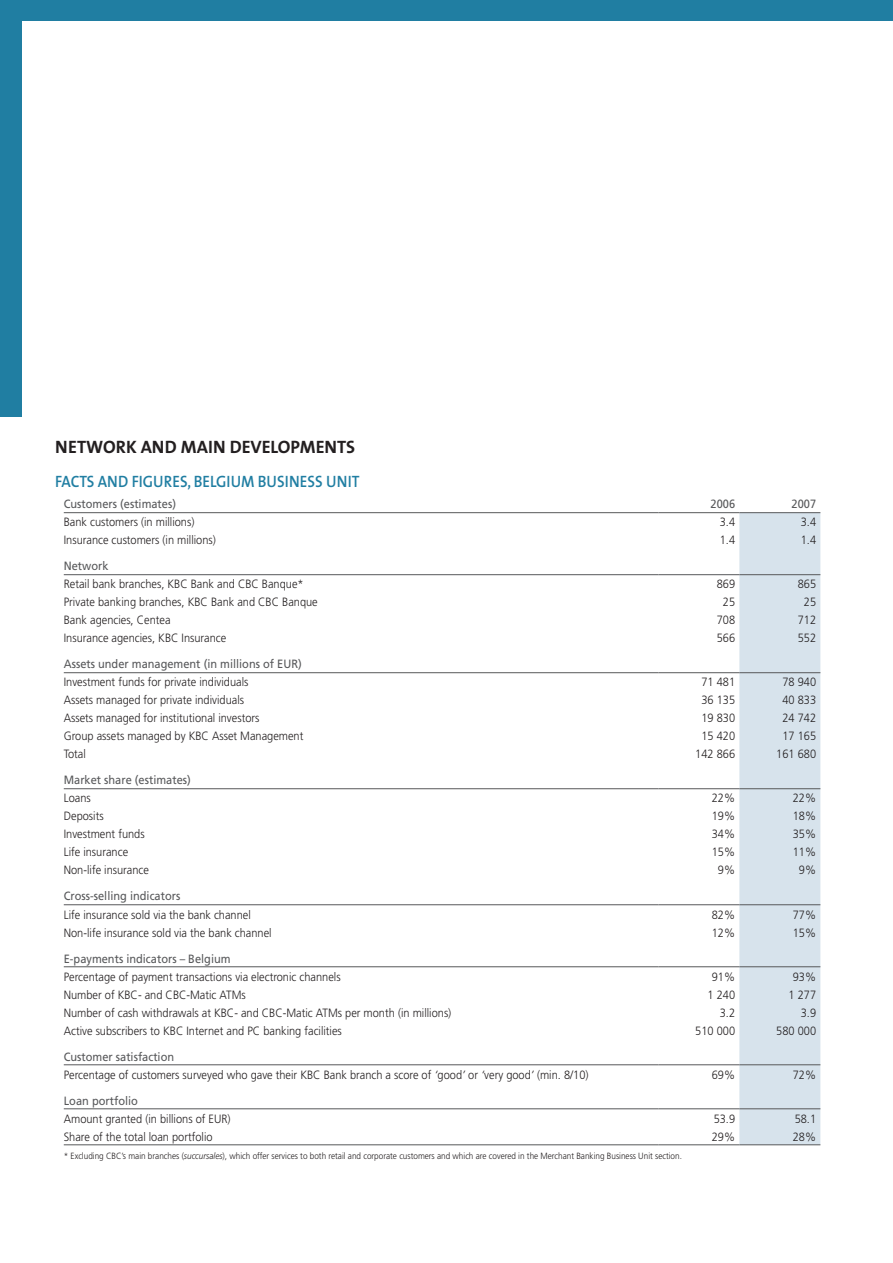
<style>
.page{position:relative;width:893px;height:1263px;background:#fff}
.page>*{position:absolute;margin:0;border:0;box-sizing:border-box;transform-origin:0 0}
.t1{font:700 18px "The Sans";letter-spacing:.02em;color:#231f20}
.t2{font:600 16.5px "The Sans";color:#207ea2;scale:.92 1}
.t3{font:300 12px/18px "Frutiger LT Std";color:#231f20;scale:.92 1}
.t4{font:12px "Frutiger LT Std";color:#57585a;scale:.92 1}
.t5{font:300 9px "Frutiger LT Std";color:#231f20;scale:.91 1}
.s1{font-weight:400;color:#57585a}
.s2{font-style:italic}
</style>
<div class="page">
<div style="left:0;top:0;width:893px;height:21px;background:#207ea2"></div>
<div style="left:0;top:0;width:21px;height:417px;background:#207ea2"></div>
<div style="left:739px;top:513px;width:81px;height:631px;background:#d7e3ec"></div>
<hr style="left:64px;top:512px;width:594px;height:1px;background:#57585a">
<hr style="left:658px;top:512px;width:81px;height:1px;background:#57585a">
<hr style="left:739px;top:512px;width:81px;height:1px;background:#57585a">
<hr style="left:64px;top:574px;width:594px;height:1px;background:#57585a">
<hr style="left:658px;top:574px;width:81px;height:1px;background:#57585a">
<hr style="left:739px;top:574px;width:81px;height:1px;background:#57585a">
<hr style="left:64px;top:672px;width:594px;height:1px;background:#57585a">
<hr style="left:658px;top:672px;width:81px;height:1px;background:#57585a">
<hr style="left:739px;top:672px;width:81px;height:1px;background:#57585a">
<hr style="left:64px;top:788px;width:594px;height:1px;background:#57585a">
<hr style="left:658px;top:788px;width:81px;height:1px;background:#57585a">
<hr style="left:739px;top:788px;width:81px;height:1px;background:#57585a">
<hr style="left:64px;top:904px;width:594px;height:1px;background:#57585a">
<hr style="left:658px;top:904px;width:81px;height:1px;background:#57585a">
<hr style="left:739px;top:904px;width:81px;height:1px;background:#57585a">
<hr style="left:64px;top:966px;width:594px;height:1px;background:#57585a">
<hr style="left:658px;top:966px;width:81px;height:1px;background:#57585a">
<hr style="left:739px;top:966px;width:81px;height:1px;background:#57585a">
<hr style="left:64px;top:1064px;width:594px;height:1px;background:#57585a">
<hr style="left:658px;top:1064px;width:81px;height:1px;background:#57585a">
<hr style="left:739px;top:1064px;width:81px;height:1px;background:#57585a">
<hr style="left:64px;top:1108px;width:594px;height:1px;background:#57585a">
<hr style="left:658px;top:1108px;width:81px;height:1px;background:#57585a">
<hr style="left:739px;top:1108px;width:81px;height:1px;background:#57585a">
<hr style="left:64px;top:1144px;width:594px;height:1px;background:#57585a">
<hr style="left:658px;top:1144px;width:81px;height:1px;background:#57585a">
<hr style="left:739px;top:1144px;width:81px;height:1px;background:#57585a">
<h1 class="t1" style="left:55px;top:432px;width:13px">NETWO</h1>
<h1 class="t1" style="left:116px;top:432px;width:241px">RK AND MAIN DEVELOPME NTS</h1>
<h2 class="t2" style="left:55px;top:467px;width:332px">FACTS AND FIG URES, BELG IUM BUSINESS U NIT</h2>
<p class="t4" style="left:64px;top:497px;width:124px">Customers (estimates)</p>
<p class="t4" style="left:711px;top:497px;width:28px">2006</p>
<p class="t4" style="left:792px;top:497px;width:28px">2007</p>
<p class="t3" style="left:64px;top:513px;width:144px">Bank customers (in millions)</p>
<p class="t3" style="left:720px;top:513px;width:18px">3.4</p>
<p class="t3" style="left:801px;top:513px;width:18px">3.4</p>
<p class="t3" style="left:64px;top:531px;width:167px">Insurance customers (in millions)</p>
<p class="t3" style="left:720px;top:531px;width:18px">1.4</p>
<p class="t3" style="left:801px;top:531px;width:18px">1.4</p>
<p class="t4" style="left:64px;top:559px;width:50px">Network</p>
<p class="t3" style="left:64px;top:575px;width:262px">Retail bank branches, KBC Bank and CBC Banque*</p>
<p class="t3" style="left:717px;top:575px;width:22px">869</p>
<p class="t3" style="left:798px;top:575px;width:22px">865</p>
<p class="t3" style="left:64px;top:593px;width:278px">Private banking branches, KBC Bank and CBC Banque</p>
<p class="t3" style="left:723px;top:593px;width:15px">25</p>
<p class="t3" style="left:804px;top:593px;width:15px">25</p>
<p class="t3" style="left:64px;top:611px;width:118px">Bank agencies, Centea</p>
<p class="t3" style="left:717px;top:611px;width:22px">708</p>
<p class="t3" style="left:798px;top:611px;width:22px">712</p>
<p class="t3" style="left:64px;top:629px;width:178px">Insurance agencies, KBC Insurance</p>
<p class="t3" style="left:717px;top:629px;width:22px">566</p>
<p class="t3" style="left:798px;top:629px;width:22px">552</p>
<p class="t4" style="left:64px;top:657px;width:260px">Assets under management (in millions of EUR)</p>
<p class="t3" style="left:64px;top:673px;width:202px">Investment funds for private individuals</p>
<p class="t3" style="left:701px;top:673px;width:38px">71 481</p>
<p class="t3" style="left:782px;top:673px;width:38px">78 940</p>
<p class="t3" style="left:64px;top:691px;width:198px">Assets managed for private individuals</p>
<p class="t3" style="left:701px;top:691px;width:38px">36 135</p>
<p class="t3" style="left:782px;top:691px;width:38px">40 833</p>
<p class="t3" style="left:64px;top:709px;width:214px">Assets managed for institutional investors</p>
<p class="t3" style="left:701px;top:709px;width:38px">19 830</p>
<p class="t3" style="left:782px;top:709px;width:38px">24 742</p>
<p class="t3" style="left:64px;top:727px;width:262px">Group assets managed by KBC Asset Management</p>
<p class="t3" style="left:701px;top:727px;width:38px">15 420</p>
<p class="t3" style="left:782px;top:727px;width:38px">17 165</p>
<p class="t3" style="left:64px;top:745px;width:26px">Total</p>
<p class="t3" style="left:695px;top:745px;width:45px">142 866</p>
<p class="t3" style="left:776px;top:745px;width:45px">161 680</p>
<p class="t4" style="left:64px;top:773px;width:140px">Market share (estimates)</p>
<p class="t3" style="left:64px;top:789px;width:31px">Loans</p>
<p class="t3" style="left:712px;top:789px;width:27px">22%</p>
<p class="t3" style="left:793px;top:789px;width:27px">22%</p>
<p class="t3" style="left:64px;top:807px;width:45px">Deposits</p>
<p class="t3" style="left:712px;top:807px;width:27px">19%</p>
<p class="t3" style="left:793px;top:807px;width:27px">18%</p>
<p class="t3" style="left:64px;top:825px;width:90px">Investment funds</p>
<p class="t3" style="left:712px;top:825px;width:27px">34%</p>
<p class="t3" style="left:793px;top:825px;width:27px">35%</p>
<p class="t3" style="left:64px;top:843px;width:71px">Life insurance</p>
<p class="t3" style="left:712px;top:843px;width:27px">15%</p>
<p class="t3" style="left:793px;top:843px;width:27px">11%</p>
<p class="t3" style="left:64px;top:861px;width:94px">Non-life insurance</p>
<p class="t3" style="left:718px;top:861px;width:20px">9%</p>
<p class="t3" style="left:799px;top:861px;width:20px">9%</p>
<p class="t4" style="left:64px;top:889px;width:128px">Cross-selling indicators</p>
<p class="t3" style="left:64px;top:905px;width:205px">Life insurance sold via the bank channel</p>
<p class="t3" style="left:712px;top:905px;width:27px">82%</p>
<p class="t3" style="left:793px;top:905px;width:27px">77%</p>
<p class="t3" style="left:64px;top:923px;width:228px">Non-life insurance sold via the bank channel</p>
<p class="t3" style="left:712px;top:923px;width:27px">12%</p>
<p class="t3" style="left:793px;top:923px;width:27px">15%</p>
<p class="t4" style="left:64px;top:951px;width:183px">E-payments indicators – Belgium</p>
<p class="t3" style="left:64px;top:967px;width:302px">Percentage of payment transactions via electronic channels</p>
<p class="t3" style="left:712px;top:967px;width:27px">91%</p>
<p class="t3" style="left:793px;top:967px;width:27px">93%</p>
<p class="t3" style="left:64px;top:985px;width:199px">Number of KBC- and CBC-Matic ATMs</p>
<p class="t3" style="left:707px;top:985px;width:32px">1 240</p>
<p class="t3" style="left:788px;top:985px;width:32px">1 277</p>
<p class="t3" style="left:64px;top:1003px;width:423px">Number of cash withdrawals at KBC- and CBC-Matic ATMs per month (in millions)</p>
<p class="t3" style="left:720px;top:1003px;width:18px">3.2</p>
<p class="t3" style="left:801px;top:1003px;width:18px">3.9</p>
<p class="t3" style="left:64px;top:1021px;width:304px">Active subscribers to KBC Internet and PC banking facilities</p>
<p class="t3" style="left:695px;top:1021px;width:45px">510 000</p>
<p class="t3" style="left:776px;top:1021px;width:45px">580 000</p>
<p class="t3" style="left:64px;top:1047px;width:572px"><span class="s1">Customer satisfaction<br></span>Percentage of customers surveyed who gave their KBC Bank branch a score of <span class="s2">‘</span>good<span class="s2">’</span> or <span class="s2">‘</span>very good<span class="s2">’</span> (min. 8/10)</p>
<p class="t3" style="left:712px;top:1065px;width:27px">69%</p>
<p class="t3" style="left:793px;top:1065px;width:27px">72%</p>
<p class="t4" style="left:64px;top:1093px;width:82px">Loan portfolio</p>
<p class="t3" style="left:64px;top:1109px;width:183px">Amount granted (in billions of EUR)</p>
<p class="t3" style="left:714px;top:1109px;width:25px">53.9</p>
<p class="t3" style="left:795px;top:1109px;width:25px">58.1</p>
<p class="t3" style="left:64px;top:1127px;width:163px">Share of the total loan portfolio</p>
<p class="t3" style="left:712px;top:1127px;width:27px">29%</p>
<p class="t3" style="left:793px;top:1127px;width:27px">28%</p>
<p class="t5" style="left:64px;top:1150px;width:681px">* Excluding CBC’s main branches (<span class="s2">succursales</span>), which offer services to both retail and corporate customers and which are covered in the Merchant Banking Business Unit section.</p>
</div>
